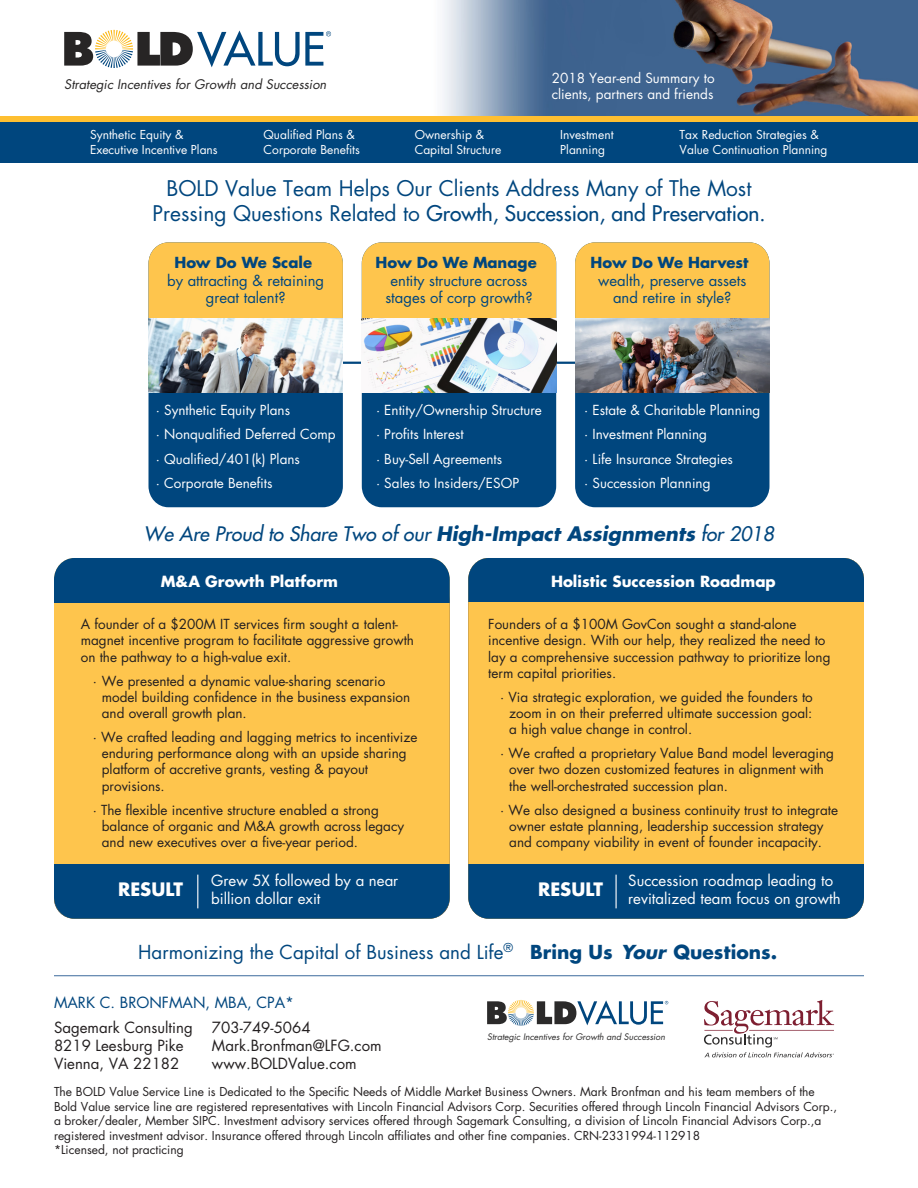
<style>
.page{position:relative;width:918px;height:1188px;background:#fff}
.page>*{position:absolute;margin:0;border:0;box-sizing:border-box;transform-origin:0 0}
.t1{font:21px/25.2px "Futura";color:#00467e;text-align:center}
.t2{font:italic 19.5px "Futura";color:#00467e}
.t3{font:18.75px "Futura";color:#00467e}
.t4{font:700 18px "Futura";color:#fff}
.t5{font:15px/18px "Futura";color:#231f20}
.t6{font:15px/18px "Futura";color:#fff}
.t7{font:700 15px "Futura";color:#fff}
.t8{font:15px "Futura";color:#00467e}
.t9{font:14.85px/17.9px "Futura";color:#00467e;text-align:center}
.t10{font:700 14.85px "Futura";color:#00467e}
.t11{font:13.5px/16.2px "Futura";color:#231f20}
.t12{font:13.5px/24.3px "Futura";color:#fff}
.t13{font:italic 12.9px "Futura";color:#272525}
.t14{font:12px/14.4px "Futura";color:#231f20}
.t15{font:12px/14.4px "Futura";color:#fff}
.t16{font:italic 8.7px "Futura";color:#2b2a2a}
.s1{font-style:inherit}
.s2{font-weight:700}
.s3{font-weight:700;font-style:italic}
</style>
<div class="page">
<div style="left:54px;top:558px;width:396px;height:361px;background:#fec54d;border-radius:21px"></div>
<div style="left:54px;top:558px;width:396px;height:44px;background:#00467e"></div>
<div style="left:54px;top:864px;width:396px;height:55px;background:#00467e"></div>
<div style="left:468px;top:558px;width:396px;height:361px;background:#fec54d;border-radius:21px"></div>
<div style="left:468px;top:558px;width:396px;height:44px;background:#00467e"></div>
<div style="left:468px;top:864px;width:396px;height:55px;background:#00467e"></div>
<img style="left:443px;top:0;width:475px;height:116px">
<div style="left:0;top:119px;width:918px;height:43px;background:#00467e"></div>
<hr style="left:197px;top:875px;width:1px;height:33px;background:#fff">
<hr style="left:616px;top:875px;width:1px;height:33px;background:#fff">
<hr style="left:285px;top:362px;width:371px;height:2px;background:#00467e">
<div style="left:148px;top:242px;width:195px;height:265px;background:#00467e;border-radius:20px"></div>
<div style="left:148px;top:242px;width:195px;height:76px;background:#fec54d"></div>
<div style="left:362px;top:242px;width:194px;height:265px;background:#00467e;border-radius:20px"></div>
<div style="left:362px;top:242px;width:194px;height:76px;background:#fec54d"></div>
<div style="left:575px;top:242px;width:195px;height:265px;background:#00467e;border-radius:20px"></div>
<div style="left:575px;top:242px;width:195px;height:76px;background:#fec54d"></div>
<img style="left:575px;top:318px;width:195px;height:75px">
<img style="left:149px;top:318px;width:194px;height:75px">
<img style="left:362px;top:318px;width:194px;height:75px">
<div style="left:0;top:116px;width:918px;height:6px;background:#febf31"></div>
<hr style="left:54px;top:975px;width:810px;height:1px;background:#3c6a9d">
<svg style="left:487px;top:1000px;width:181px;height:26px"></svg>
<svg style="left:704px;top:1000px;width:130px;height:57px"></svg>
<svg style="left:64px;top:30px;width:267px;height:38px"></svg>
<p class="t13" style="left:64px;top:75px;width:264px">Strategic Incentives for Growth and Succession</p>
<p class="t12" style="left:552px;top:70px;width:164px;line-height:16.2px">2018 Year-end Summary to clients, partners and friends</p>
<p class="t15" style="left:90px;top:127px;width:129px">Synthetic Equity &amp;<br>Executive Incentive Plans</p>
<p class="t15" style="left:264px;top:127px;width:98px">Qualified Plans &amp;<br>Corporate Benefits</p>
<p class="t15" style="left:415px;top:127px;width:88px">Ownership &amp;<br>Capital Structure</p>
<p class="t15" style="left:560px;top:127px;width:55px">Investment<br>Planning</p>
<p class="t15" style="left:680px;top:127px;width:149px">Tax Reduction Strategies &amp;<br>Value Continuation Planning</p>
<h1 class="t1" style="left:153px;top:175px;width:614px">BOLD Value Team Helps Our Clients Address Many of The Most<br>Pressing Questions Related to <span class="s1">Growth, Succession, and Preservation.</span></h1>
<p class="t10" style="left:175px;top:252px;width:139px">How Do We Scale</p>
<p class="t9" style="left:167px;top:271px;width:159px">by attracting &amp; retaining great talent?</p>
<p class="t12" style="left:156px;top:398px;width:181px">· Synthetic Equity Plans<br>· Nonqualified Deferred Comp · Qualified/401(k) Plans<br>· Corporate Benefits</p>
<p class="t10" style="left:376px;top:252px;width:163px">How Do We Manage</p>
<p class="t9" style="left:385px;top:271px;width:149px">entity structure across stages of corp growth?</p>
<p class="t12" style="left:376px;top:398px;width:167px">· Entity/Ownership Structure · Profits Interest<br>· Buy-Sell Agreements<br>· Sales to Insiders/ESOP</p>
<p class="t10" style="left:591px;top:252px;width:159px">How Do We Harvest</p>
<p class="t9" style="left:598px;top:271px;width:150px">wealth, preserve assets and retire in style?</p>
<p class="t12" style="left:584px;top:398px;width:177px">· Estate &amp; Charitable Planning · Investment Planning<br>· Life Insurance Strategies<br>· Succession Planning</p>
<h2 class="t2" style="left:144px;top:522px;width:632px">We Are Proud to Share Two of our <span class="s2">High-Impact Assignments</span> for 2018</h2>
<p class="t7" style="left:161px;top:571px;width:179px">M&amp;A Growth Platform</p>
<p class="t11" style="left:81px;top:616px;width:335px">A founder of a $200M IT services firm sought a talent&shy;magnet incentive program to facilitate aggressive growth on the pathway to a high-value exit.</p>
<p class="t11" style="left:102px;top:672px;width:310px;text-indent:-9px">· We presented a dynamic value-sharing scenario model building confidence in the business expansion and overall growth plan.</p>
<p class="t11" style="left:102px;top:729px;width:317px;text-indent:-9px">· We crafted leading and lagging metrics to incentivize enduring performance along with an upside sharing platform of accretive grants, vesting &amp; payout provisions.</p>
<p class="t11" style="left:102px;top:801px;width:304px;text-indent:-9px">· The flexible incentive structure enabled a strong balance of organic and M&amp;A growth across legacy and new executives over a five-year period.</p>
<p class="t7" style="left:551px;top:571px;width:226px">Holistic Succession Roadmap</p>
<p class="t11" style="left:488px;top:616px;width:344px">Founders of a $100M GovCon sought a stand-alone incentive design. With our help, they realized the need to lay a comprehensive succession pathway to prioritize long term capital priorities.</p>
<p class="t11" style="left:509px;top:689px;width:305px;text-align:justify;text-indent:-9px">· Via strategic exploration, we guided the founders to zoom in on their preferred ultimate succession goal: a high value change in control.</p>
<p class="t11" style="left:509px;top:745px;width:326px;text-indent:-9px">· We crafted a proprietary Value Band model leveraging over two dozen customized features in alignment with the well-orchestrated succession plan.</p>
<p class="t11" style="left:500px;top:801px;width:339px;text-align:center">· We also designed a business continuity trust to integrate owner estate planning, leadership succession strategy and company viability in event of founder incapacity.</p>
<h3 class="t4" style="left:118px;top:877px;width:67px">RESULT</h3>
<p class="t6" style="left:211px;top:872px;width:189px">Grew 5X followed by a near billion dollar exit</p>
<p class="t6" style="left:628px;top:872px;width:214px">Succession roadmap leading to revitalized team focus on growth</p>
<h3 class="t4" style="left:538px;top:877px;width:67px">RESULT</h3>
<h3 class="t3" style="left:138px;top:939px;width:641px">Harmonizing the Capital of Business and Life<sup>®</sup> <span class="s2">Bring Us</span> <span class="s3">Your</span> <span class="s2">Questions.</span></h3>
<p class="t8" style="left:54px;top:992px;width:242px">MARK C. BRONFMAN, MBA, CPA*</p>
<p class="t5" style="left:54px;top:1018px;width:140px">Sagemark Consulting<br>8219 Leesburg Pike<br>Vienna, VA 22182</p>
<p class="t5" style="left:212px;top:1018px;width:171px">703-749-5064<br>Mark.Bronfman@LFG.com www.BOLDValue.com</p>
<p class="t16" style="left:487px;top:1031px;width:180px">Strategic Incentives for Growth and Succession</p>
<p class="t14" style="left:54px;top:1085px;width:785px">The BOLD Value Service Line is Dedicated to the Specific Needs of Middle Market Business Owners. Mark Bronfman and his team members of the Bold Value service line are registered representatives with Lincoln Financial Advisors Corp. Securities offered through Lincoln Financial Advisors Corp., a broker/dealer, Member SIPC. Investment advisory services offered through Sagemark Consulting, a division of Lincoln Financial Advisors Corp.,a registered investment advisor. Insurance offered through Lincoln affiliates and other fine companies. CRN-2331994-112918<br>*Licensed, not practicing</p>
</div>
